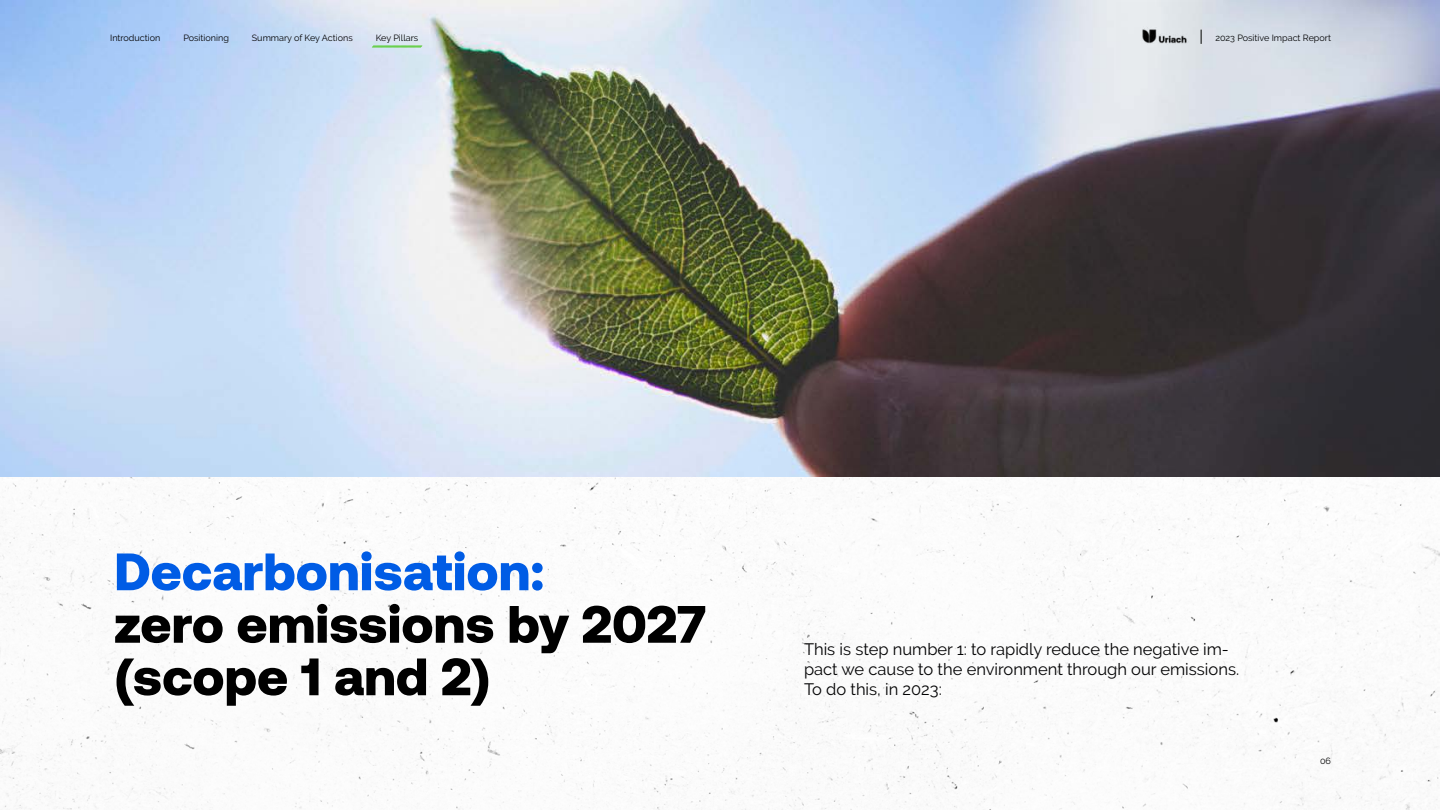
<style>
.page{position:relative;width:1440px;height:810px;background:#fff}
.page>*{position:absolute;margin:0;border:0;box-sizing:border-box;transform-origin:0 0}
.t1{font:900 52.5px/52.5px "Aeonik";color:#000}
.t2{font:900 52.5px "Aeonik";color:#005ce5}
.t3{font:16.5px/19.8px "Raleway";color:#020203}
.t4{font:9px "Raleway";color:#020203}
</style>
<div class="page">
<img style="left:0;top:0;width:1440px;height:810px">
<svg style="left:372px;top:45px;width:51px;height:3px"></svg>
<img style="left:1116px;top:3px;width:96px;height:66px">
<svg style="left:1201px;top:30px;width:1px;height:14px"></svg>
<p class="t4" style="left:110px;top:33px;width:52px">Introduction</p>
<p class="t4" style="left:183px;top:33px;width:47px">Positioning</p>
<p class="t4" style="left:252px;top:33px;width:102px">Summary of Key Actions</p>
<p class="t4" style="left:376px;top:33px;width:44px">Key Pillars</p>
<p class="t4" style="left:1215px;top:33px;width:117px">2023 Positive Impact Report</p>
<h1 class="t2" style="left:114px;top:541px;width:432px">Decarbonisation:</h1>
<h1 class="t1" style="left:114px;top:597px;width:594px">zero emissions by 2027 (scope 1 and 2)</h1>
<p class="t3" style="left:804px;top:640px;width:437px">This is step number 1: to rapidly reduce the negative im&shy;pact we cause to the environment through our emissions.<br>To do this, in 2023:</p>
<p class="t4" style="left:1320px;top:756px;width:12px">06</p>
</div>
